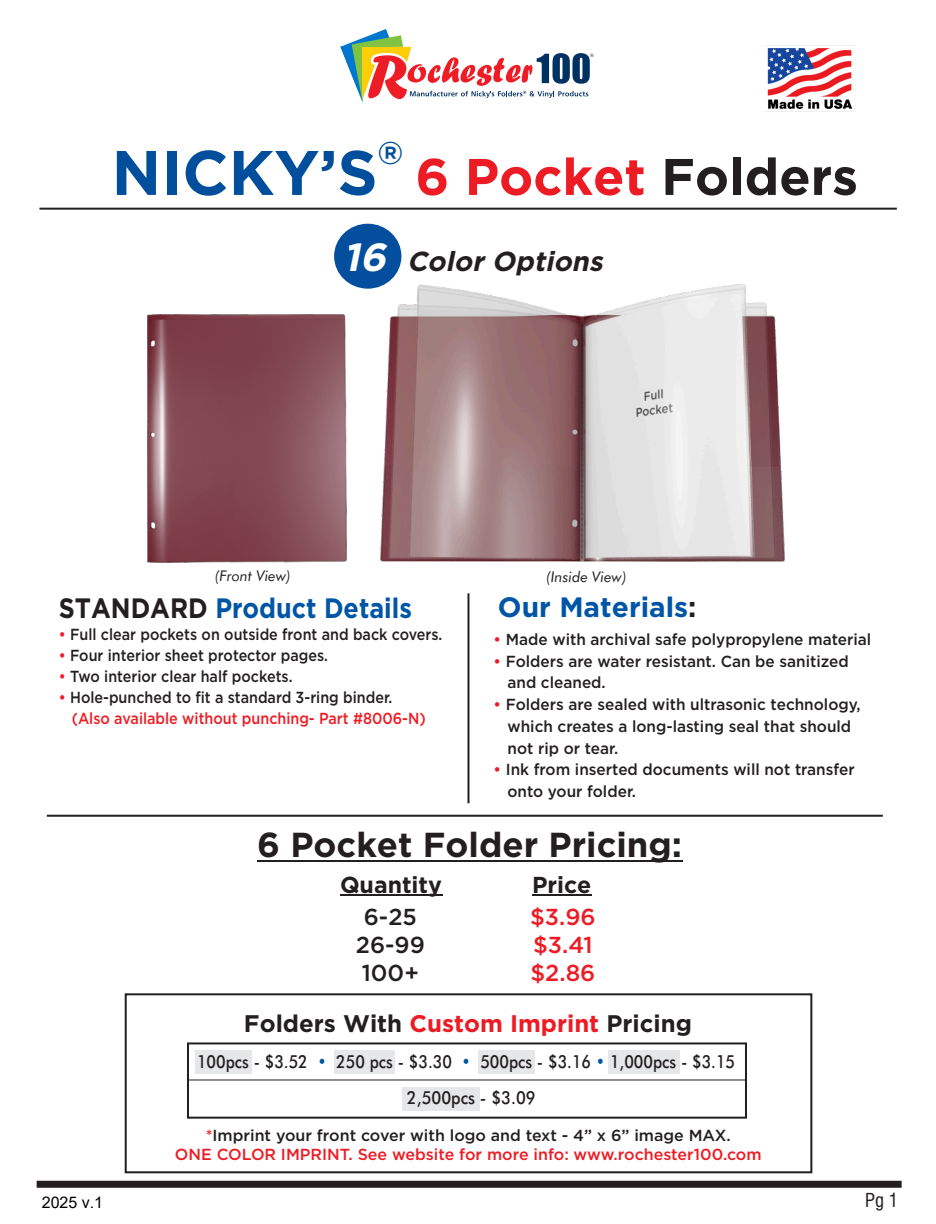
<style>
.page{position:relative;width:936px;height:1224px;background:#fff}
.page>*{position:absolute;margin:0;border:0;box-sizing:border-box;transform-origin:0 0}
.t1{font:700 62.8px "Gotham";color:#014f9c}
.t2{font:700 34.6px "Gotham";color:#231f20}
.t3{font:700 31.4px "Gotham";color:#014f9c}
.t4{font:700 28px "Gotham";color:#0055a6;scale:.9 1}
.t5{font:700 28px "Gotham";color:#0055a6}
.t6{font:italic 700 27.4px "Gotham";color:#231f20}
.t7{font:700 24px "Gotham";color:#231f20}
.t8{font:500 23px/27.6px "Gotham";color:#ed1c24}
.t9{font:700 23px "Gotham";color:#231f20}
.t10{font:500 23px/27.6px "Gotham";color:#231f20;text-align:center}
.t11{font:condensed 18.8px "Swiss 721 BT";color:#231f20}
.t12{font:500 18px "Futura BT";color:#231f20;scale:.88 1}
.t13{font:500 18px "Futura BT";color:#231f20;scale:.91 1}
.t14{font:500 18px "Futura BT";color:#0055a6;scale:.88 1}
.t15{font:500 16px/21.8px "Gotham";color:#231f20;scale:.96 1}
.t16{font:500 16px/19.2px "Gotham";color:#ed1c24;text-align:center}
.t17{font:500 16px "Gotham";color:#231f20;scale:.9 1}
.t18{font:500 16px/21.2px "Gotham";color:#ed1c24;scale:.9 1}
.t19{font:16px "Arial";color:#000}
.t20{font:italic 14.8px "Futura BT";color:#231f20}
.s1{font-size:51.4px;color:#ed1c24}
.s2{font-size:51.4px;color:#231f20}
.s3{font-size:39.2px;color:#fff}
.s4{color:#231f20}
.s5{color:#ed1c24}
</style>
<div class="page">
<hr style="left:39px;top:208px;width:858px;height:2px;background:#231f20">
<div style="left:334px;top:224px;width:67px;height:65px;background:#044f9d;border-radius:50%"></div>
<img style="left:148px;top:314px;width:199px;height:249px">
<img style="left:381px;top:284px;width:404px;height:278px">
<hr style="left:467px;top:593px;width:2px;height:210px;background:#231f20">
<svg style="left:340px;top:29px;width:254px;height:73px"></svg>
<hr style="left:257px;top:860px;width:425px;height:1px;background:#231f20">
<hr style="left:47px;top:815px;width:836px;height:2px;background:#231f20">
<hr style="left:340px;top:895px;width:102px;height:1px;background:#231f20">
<hr style="left:532px;top:895px;width:59px;height:1px;background:#231f20">
<div style="left:125px;top:993px;width:687px;height:180px;border:2px solid #231f20"></div>
<div style="left:187px;top:1042px;width:560px;height:77px;border:2px solid #231f20"></div>
<div style="left:402px;top:1087px;width:78px;height:24px;background:#e6e7e8"></div>
<div style="left:608px;top:1050px;width:71px;height:24px;background:#e6e7e8"></div>
<div style="left:478px;top:1050px;width:57px;height:24px;background:#e6e7e8"></div>
<div style="left:334px;top:1050px;width:60px;height:24px;background:#e6e7e8"></div>
<div style="left:196px;top:1050px;width:56px;height:24px;background:#e6e7e8"></div>
<hr style="left:188px;top:1079px;width:558px;height:1px;background:#231f20">
<div style="left:37px;top:1181px;width:865px;height:7px;background:#231f20"></div>
<img style="left:765px;top:45px;width:90px;height:67px">
<h3 class="t3" style="left:378px;top:141px;width:28px">®</h3>
<h1 class="t1" style="left:112px;top:149px;width:748px">NICKY’S <span class="s1">6 Pocket</span> <span class="s2">Folders</span></h1>
<h3 class="t6" style="left:343px;top:251px;width:266px"><span class="s3">16</span> Color Options</h3>
<p class="t20" style="left:215px;top:570px;width:78px">(Front View)</p>
<p class="t20" style="left:546px;top:571px;width:82px">(Inside View)</p>
<h3 class="t4" style="left:59px;top:597px;width:394px"><span class="s4">STANDARD</span> Product Details</h3>
<p class="t17" style="left:59px;top:627px;width:428px"><span class="s5">•</span> Full clear pockets on outside front and back covers.</p>
<p class="t17" style="left:59px;top:648px;width:301px"><span class="s5">•</span> Four interior sheet protector pages.</p>
<p class="t17" style="left:59px;top:669px;width:261px"><span class="s5">•</span> Two interior clear half pockets.</p>
<p class="t18" style="left:72px;top:688px;width:395px;text-indent:-13px">• <span class="s4">Hole-punched to fit a standard 3-ring binder. </span>(Also available without punching- Part #8006-N)</p>
<h3 class="t5" style="left:498px;top:597px;width:200px">Our Materials<span class="s4">:</span></h3>
<p class="t15" style="left:494px;top:629px;width:395px"><span class="s5">•</span> Made with archival safe polypropylene material</p>
<p class="t15" style="left:507px;top:651px;width:357px;text-indent:-14px"><span class="s5">•</span> Folders are water resistant. Can be sanitized and cleaned.</p>
<p class="t15" style="left:507px;top:694px;width:370px;text-indent:-14px"><span class="s5">•</span> Folders are sealed with ultrasonic technology, which creates a long-lasting seal that should not rip or tear.</p>
<p class="t15" style="left:507px;top:760px;width:363px;text-indent:-14px"><span class="s5">•</span> Ink from inserted documents will not transfer onto your folder.</p>
<h2 class="t2" style="left:257px;top:831px;width:427px">6 Pocket Folder Pricing:</h2>
<h3 class="t9" style="left:340px;top:876px;width:104px">Quantity</h3>
<h3 class="t9" style="left:532px;top:876px;width:61px">Price</h3>
<h3 class="t10" style="left:356px;top:904px;width:70px">6-25<br>26-99<br>100+</h3>
<h3 class="t8" style="left:530px;top:904px;width:67px">$3.96 $3.41 $2.86</h3>
<h3 class="t7" style="left:244px;top:1015px;width:449px">Folders With <span class="s5">Custom Imprint</span> Pricing</h3>
<p class="t12" style="left:197px;top:1054px;width:127px">100pcs - $3.52</p>
<p class="t12" style="left:336px;top:1054px;width:133px">250 pcs - $3.30</p>
<p class="t12" style="left:480px;top:1054px;width:291px">500pcs - $3.16 1,000pcs - $3.15</p>
<p class="t14" style="left:317px;top:1054px;width:12px">•</p>
<p class="t14" style="left:461px;top:1054px;width:12px">•</p>
<p class="t14" style="left:596px;top:1054px;width:12px">•</p>
<p class="t13" style="left:407px;top:1091px;width:143px">2,500pcs - $3.09</p>
<p class="t16" style="left:175px;top:1127px;width:588px">*<span class="s4">Imprint your front cover with logo and text - 4” x 6” image MAX.<br></span>ONE COLOR IMPRINT. See website for more info: www.rochester100.com</p>
<p class="t19" style="left:42px;top:1191px;width:63px">2025 v.1</p>
<p class="t11" style="left:865px;top:1193px;width:34px">Pg 1</p>
</div>
